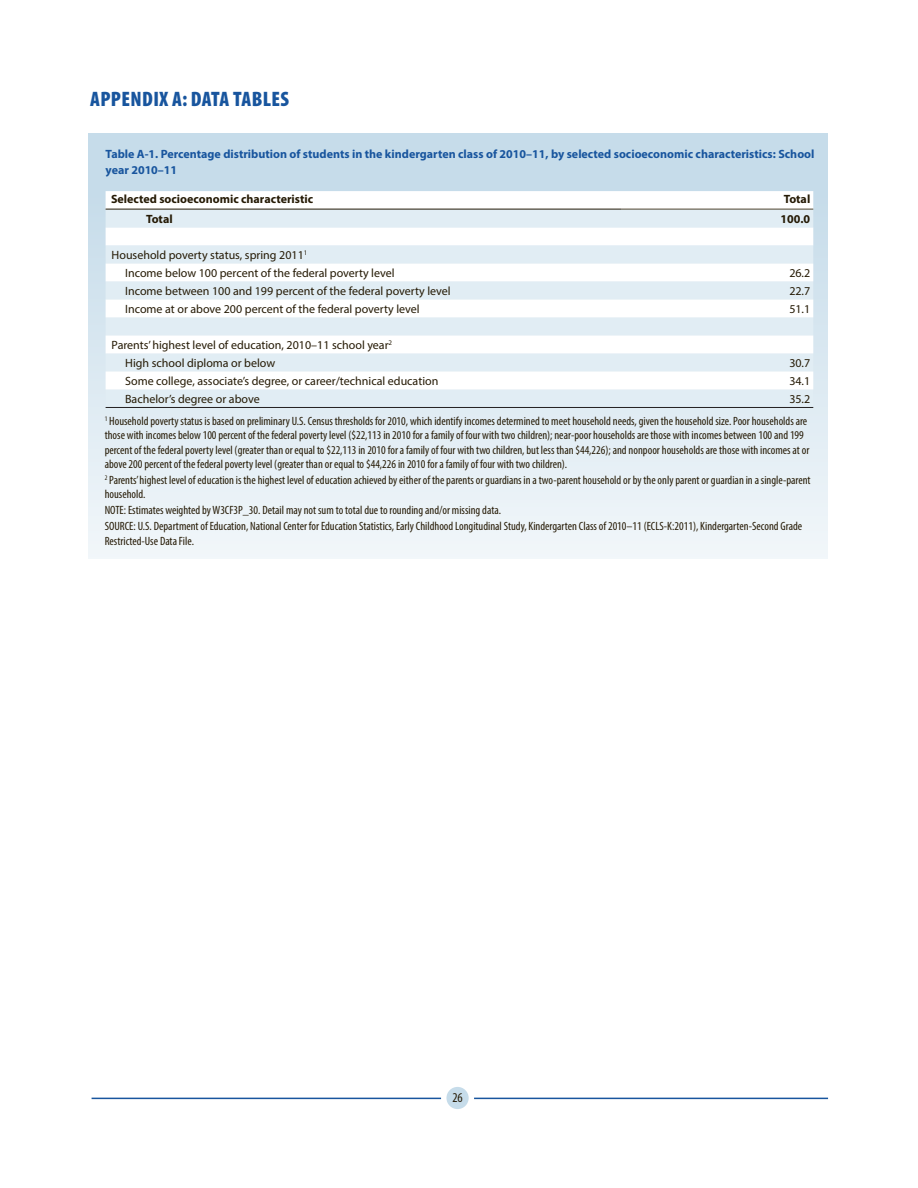
<style>
.page{position:relative;width:918px;height:1188px;background:#fff}
.page>*{position:absolute;margin:0;border:0;box-sizing:border-box;transform-origin:0 0}
.t1{font:900 condensed 21px "Myriad Pro";letter-spacing:.02em;color:#18559e}
.t2{font:condensed 13.5px "Myriad Pro";color:#251a05}
.t3{font:condensed 12px/14.4px "Myriad Pro";color:#251a05}
.Table_Stub_2{font:12px "Myriad Pro";color:#251a05}
.t4{font:700 12px/16.5px "Myriad Pro";color:#18559e}
.Table_Stub_1{font:12px "Myriad Pro";color:#251a05}
.Table_Head_L{font:700 12px "Myriad Pro";color:#251a05}
.Table_Body_R{font:12px "Myriad Pro";color:#251a05}
.Table_Head_R{font:700 12px "Myriad Pro";color:#251a05}
.Table_Total{font:700 12px "Myriad Pro";color:#251a05}
.Table_Body_R-2{font:700 12px "Myriad Pro";color:#251a05}
</style>
<div class="page">
<div style="left:446px;top:1087px;width:23px;height:22px;background:#c6dcea;border-radius:50%"></div>
<hr style="left:474px;top:1098px;width:354px;height:1px;background:#18559e">
<hr style="left:92px;top:1098px;width:349px;height:1px;background:#18559e">
<div style="left:88px;top:134px;width:740px;height:425px;background:linear-gradient(to bottom,#c1d9e8,#f1f6f9)"></div>
<svg style="left:106px;top:191px;width:707px;height:18px"></svg>
<div style="left:106px;top:210px;width:707px;height:197px;background:#e1edf4"></div>
<svg style="left:106px;top:227px;width:707px;height:162px"></svg>
<hr style="left:106px;top:209px;width:515px;height:1px;background:#251a05">
<hr style="left:621px;top:209px;width:192px;height:1px;background:#50452e">
<hr style="left:106px;top:407px;width:515px;height:1px;background:#231f20">
<hr style="left:621px;top:407px;width:192px;height:1px;background:#231f20">
<h2 class="t1" style="left:90px;top:87px;width:201px">APPENDIX A: DATA TABLES</h2>
<p class="t4" style="left:106px;top:145px;width:710px">Table A-1. Percentage distribution of students in the kindergarten class of 2010–11, by selected socioeconomic characteristics: School year 2010–11</p>
<p class="Table_Head_L" style="left:111px;top:191px;width:204px">Selected socioeconomic characteristic</p>
<p class="Table_Head_R" style="left:784px;top:191px;width:28px">Total</p>
<p class="Table_Total" style="left:146px;top:211px;width:28px">Total</p>
<p class="Table_Body_R-2" style="left:781px;top:211px;width:31px">100.0</p>
<p class="Table_Stub_1" style="left:112px;top:248px;width:197px">Household poverty status, spring 2011<sup>1</sup></p>
<p class="Table_Stub_2" style="left:125px;top:266px;width:271px">Income below 100 percent of the federal poverty level</p>
<p class="Table_Body_R" style="left:789px;top:266px;width:22px">26.2</p>
<p class="Table_Stub_2" style="left:125px;top:284px;width:327px">Income between 100 and 199 percent of the federal poverty level</p>
<p class="Table_Body_R" style="left:789px;top:284px;width:22px">22.7</p>
<p class="Table_Stub_2" style="left:125px;top:302px;width:296px">Income at or above 200 percent of the federal poverty level</p>
<p class="Table_Body_R" style="left:789px;top:302px;width:22px">51.1</p>
<p class="Table_Stub_1" style="left:112px;top:338px;width:282px">Parents’ highest level of education, 2010–11 school year<sup>2</sup></p>
<p class="Table_Stub_2" style="left:125px;top:356px;width:152px">High school diploma or below</p>
<p class="Table_Body_R" style="left:789px;top:356px;width:22px">30.7</p>
<p class="Table_Stub_2" style="left:125px;top:374px;width:315px">Some college, associate’s degree, or career/technical education</p>
<p class="Table_Body_R" style="left:789px;top:374px;width:22px">34.1</p>
<p class="Table_Stub_2" style="left:125px;top:392px;width:136px">Bachelor’s degree or above</p>
<p class="Table_Body_R" style="left:789px;top:392px;width:22px">35.2</p>
<p class="t3" style="left:105px;top:413px;width:706px"><sup>1</sup> Household poverty status is based on preliminary U.S. Census thresholds for 2010, which identify incomes determined to meet household needs, given the household size. Poor households are those with incomes below 100 percent of the federal poverty level ($22,113 in 2010 for a family of four with two children); near-poor households are those with incomes between 100 and 199 percent of the federal poverty level (greater than or equal to $22,113 in 2010 for a family of four with two children, but less than $44,226); and nonpoor households are those with incomes at or above 200 percent of the federal poverty level (greater than or equal to $44,226 in 2010 for a family of four with two children).</p>
<p class="t3" style="left:105px;top:473px;width:707px"><sup>2</sup> Parents’ highest level of education is the highest level of education achieved by either of the parents or guardians in a two-parent household or by the only parent or guardian in a single-parent household.</p>
<p class="t3" style="left:105px;top:502px;width:699px;line-height:15.9px">NOTE: Estimates weighted by W3CF3P_30. Detail may not sum to total due to rounding and/or missing data.<br>SOURCE: U.S. Department of Education, National Center for Education Statistics, Early Childhood Longitudinal Study, Kindergarten Class of 2010–11 (ECLS-K:2011), Kindergarten-Second Grade</p>
<p class="t3" style="left:105px;top:533px;width:91px">Restricted-Use Data File.</p>
<p class="t2" style="left:452px;top:1090px;width:12px">26</p>
</div>
